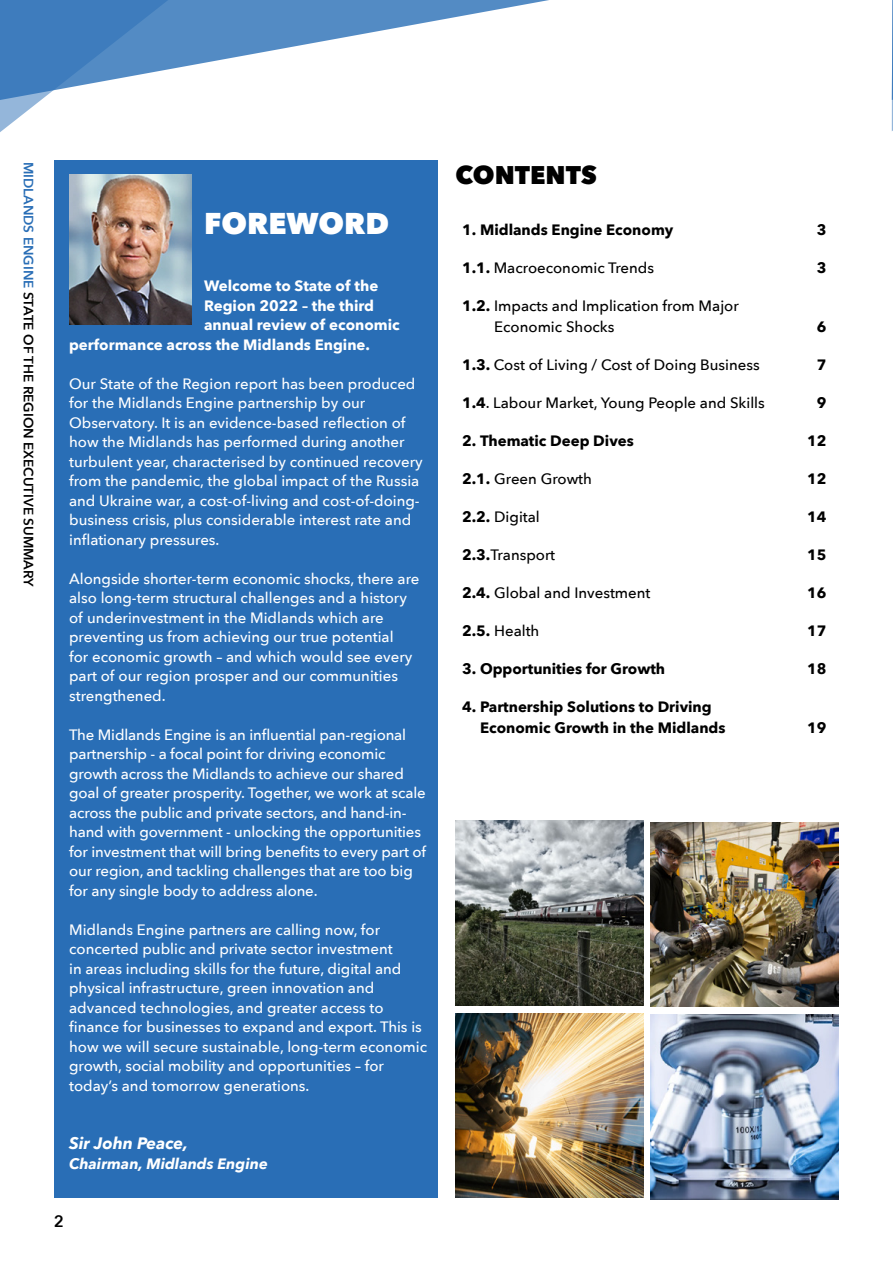
<style>
.page{position:relative;width:893px;height:1263px;background:#fff}
.page>*{position:absolute;margin:0;border:0;box-sizing:border-box;transform-origin:0 0}
.t1{font:800 30px "Avenir Next";color:#fff}
.t2{font:800 25.5px "Avenir Next";color:#000}
.t3{font:italic 700 16.5px "Avenir Next";color:#fff}
.t4{font:600 16.5px "Avenir Next";color:#000}
.t5{font:500 15px/19.5px "Avenir Next";color:#fff}
.t6{font:500 15px/21px "Avenir Next";color:#000}
.t7{font:700 15px/21px "Avenir Next";color:#000}
.t8{font:700 15px "Avenir Next";color:#fff}
.t9{font:italic 700 15px "Avenir Next";color:#fff}
.t10{font:600 13.5px "Avenir Next";color:#000}
.s1{color:#296eb6}
.s2{font-weight:700}
</style>
<div class="page">
<svg style="left:182px;top:0;width:367px;height:67px"></svg>
<svg style="left:0;top:0;width:182px;height:132px"></svg>
<svg style="left:892px;top:0;width:1px;height:131px"></svg>
<div style="left:54px;top:160px;width:383px;height:1038px;background:#296eb6"></div>
<img style="left:69px;top:174px;width:122px;height:150px">
<img style="left:455px;top:821px;width:188px;height:184px">
<img style="left:455px;top:1013px;width:188px;height:185px">
<img style="left:651px;top:822px;width:188px;height:184px">
<img style="left:651px;top:1015px;width:188px;height:184px">
<p class="t10" style="left:40px;top:162px;width:427px;rotate:90deg"><span class="s1">MIDLANDS ENGINE</span> STATE OF THE REGION EXECUTIVE SUMMARY</p>
<h2 class="t2" style="left:455px;top:159px;width:143px">CONTENTS</h2>
<h1 class="t1" style="left:204px;top:205px;width:187px">FOREWORD</h1>
<p class="t7" style="left:462px;top:219px;width:213px">1. Midlands Engine Economy</p>
<p class="t7" style="left:817px;top:219px;width:11px">3</p>
<p class="t6" style="left:462px;top:256px;width:193px"><span class="s2">1.1.</span> Macroeconomic Trends</p>
<p class="t7" style="left:817px;top:257px;width:11px">3</p>
<p class="t6" style="left:494px;top:294px;width:246px;text-indent:-32px"><span class="s2">1.2.</span> Impacts and Implication from Major<br>Economic Shocks</p>
<p class="t8" style="left:204px;top:273px;width:176px">Welcome to State of the</p>
<p class="t8" style="left:204px;top:292px;width:172px">Region 2022 – the third</p>
<p class="t8" style="left:204px;top:312px;width:197px">annual review of economic</p>
<p class="t8" style="left:69px;top:331px;width:302px">performance across the Midlands Engine.</p>
<p class="t5" style="left:69px;top:373px;width:355px">Our State of the Region report has been produced for the Midlands Engine partnership by our Observatory. It is an evidence-based reflection of how the Midlands has performed during another turbulent year, characterised by continued recovery from the pandemic, the global impact of the Russia and Ukraine war, a cost-of-living and cost-of-doing&shy;business crisis, plus considerable interest rate and inflationary pressures.</p>
<p class="t5" style="left:69px;top:568px;width:352px">Alongside shorter-term economic shocks, there are also long-term structural challenges and a history of underinvestment in the Midlands which are preventing us from achieving our true potential<br>for economic growth – and which would see every part of our region prosper and our communities strengthened.</p>
<p class="t5" style="left:69px;top:724px;width:358px">The Midlands Engine is an influential pan-regional partnership - a focal point for driving economic growth across the Midlands to achieve our shared goal of greater prosperity. Together, we work at scale across the public and private sectors, and hand-in&shy;hand with government - unlocking the opportunities for investment that will bring benefits to every part of our region, and tackling challenges that are too big for any single body to address alone.</p>
<p class="t5" style="left:69px;top:919px;width:359px">Midlands Engine partners are calling now, for concerted public and private sector investment<br>in areas including skills for the future, digital and physical infrastructure, green innovation and advanced technologies, and greater access to finance for businesses to expand and export. This is how we will secure sustainable, long-term economic growth, social mobility and opportunities – for today’s and tomorrow generations.</p>
<p class="t7" style="left:817px;top:316px;width:11px">6</p>
<p class="t6" style="left:462px;top:353px;width:299px"><span class="s2">1.3.</span> Cost of Living / Cost of Doing Business</p>
<p class="t7" style="left:817px;top:354px;width:11px">7</p>
<p class="t6" style="left:462px;top:392px;width:304px"><span class="s2">1.4</span>. Labour Market, Young People and Skills</p>
<p class="t7" style="left:817px;top:392px;width:11px">9</p>
<p class="t7" style="left:462px;top:430px;width:173px">2. Thematic Deep Dives</p>
<p class="t7" style="left:807px;top:430px;width:21px">12</p>
<p class="t6" style="left:462px;top:468px;width:131px"><span class="s2">2.1.</span> Green Growth</p>
<p class="t7" style="left:807px;top:468px;width:21px">12</p>
<p class="t6" style="left:462px;top:506px;width:79px"><span class="s2">2.2.</span> Digital</p>
<p class="t7" style="left:807px;top:506px;width:21px">14</p>
<p class="t6" style="left:462px;top:544px;width:95px"><span class="s2">2.3.</span>Transport</p>
<p class="t7" style="left:807px;top:544px;width:21px">15</p>
<p class="t6" style="left:462px;top:582px;width:190px"><span class="s2">2.4.</span> Global and Investment</p>
<p class="t7" style="left:807px;top:582px;width:21px">16</p>
<p class="t6" style="left:462px;top:620px;width:79px"><span class="s2">2.5.</span> Health</p>
<p class="t7" style="left:807px;top:620px;width:21px">17</p>
<p class="t7" style="left:462px;top:658px;width:205px">3. Opportunities for Growth</p>
<p class="t7" style="left:807px;top:658px;width:21px">18</p>
<p class="t7" style="left:480px;top:696px;width:247px;text-indent:-18px">4. Partnership Solutions to Driving<br>Economic Growth in the Midlands</p>
<p class="t7" style="left:807px;top:717px;width:21px">19</p>
<p class="t3" style="left:69px;top:1129px;width:121px">Sir John Peace,</p>
<p class="t9" style="left:69px;top:1150px;width:200px">Chairman, Midlands Engine</p>
<p class="t4" style="left:54px;top:1207px;width:12px">2</p>
</div>
